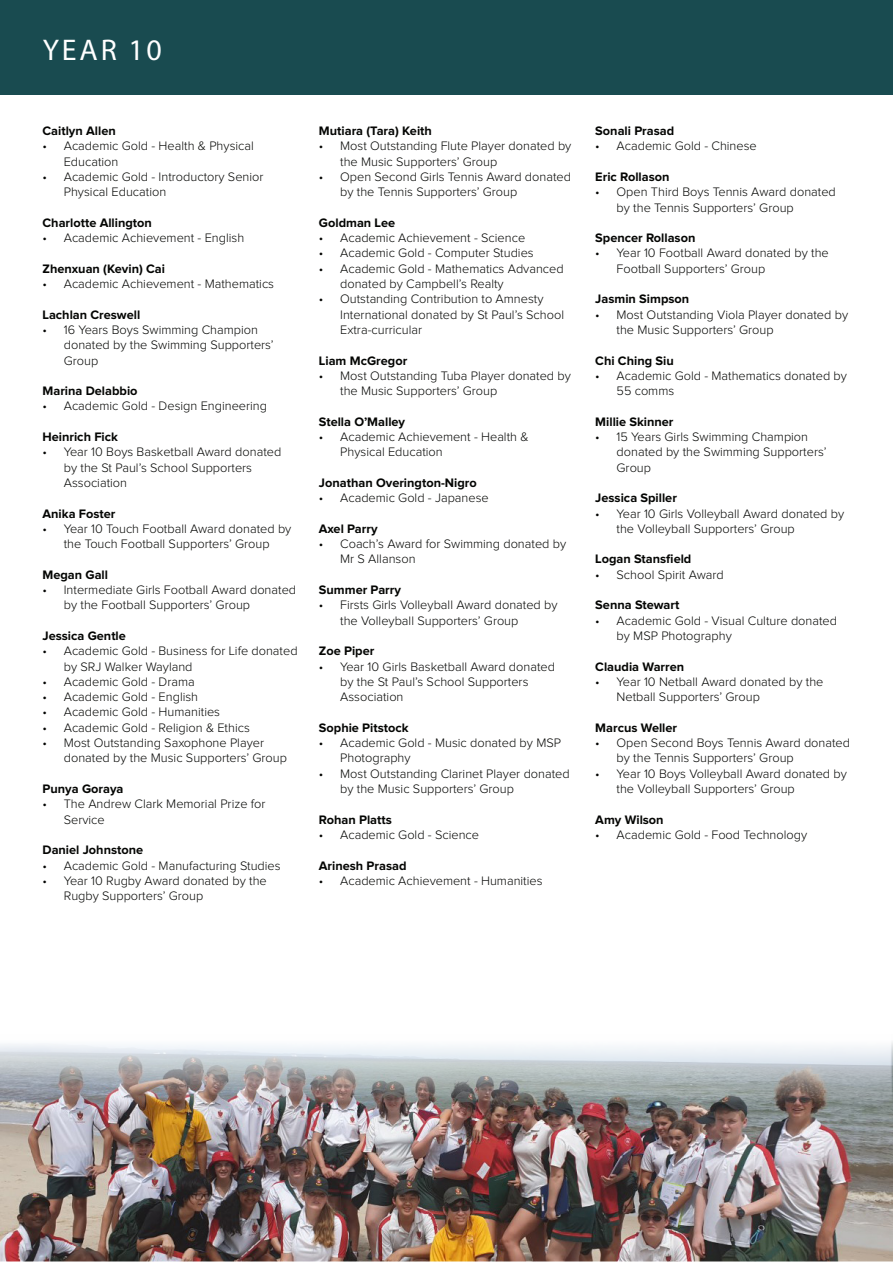
<style>
.page{position:relative;width:893px;height:1263px;background:#fff}
.page>*{position:absolute;margin:0;border:0;box-sizing:border-box;transform-origin:0 0}
.t1{font:30px "Myriad Pro";letter-spacing:.095em;color:#fff}
.Bulletted{font:300 12.75px/15.3px "Proxima Nova";color:#040503}
.Bulletted-2{font:700 12.75px "Proxima Nova";color:#040503}
</style>
<div class="page">
<div style="left:0;top:0;width:893px;height:95px;background:#194b50"></div>
<img style="left:0;top:1042px;width:893px;height:220px">
<p class="t1" style="left:43px;top:31px;width:120px">YEAR 10</p>
<p class="Bulletted-2" style="left:43px;top:125px;width:75px">Caitlyn Allen</p>
<p class="Bulletted" style="left:64px;top:139px;width:192px;text-indent:-21px">• Academic Gold - Health &amp; Physical<br>Education</p>
<p class="Bulletted" style="left:64px;top:170px;width:201px;text-indent:-21px">• Academic Gold - Introductory Senior<br>Physical Education</p>
<p class="Bulletted-2" style="left:43px;top:217px;width:111px">Charlotte Allington</p>
<p class="Bulletted" style="left:43px;top:231px;width:203px">• Academic Achievement - English</p>
<p class="Bulletted-2" style="left:43px;top:263px;width:124px">Zhenxuan (Kevin) Cai</p>
<p class="Bulletted" style="left:43px;top:277px;width:233px">• Academic Achievement - Mathematics</p>
<p class="Bulletted-2" style="left:43px;top:309px;width:99px">Lachlan Creswell</p>
<p class="Bulletted" style="left:64px;top:323px;width:211px;text-indent:-21px">• 16 Years Boys Swimming Champion donated by the Swimming Supporters’<br>Group</p>
<p class="Bulletted-2" style="left:43px;top:385px;width:97px">Marina Delabbio</p>
<p class="Bulletted" style="left:43px;top:399px;width:226px">• Academic Gold - Design Engineering</p>
<p class="Bulletted-2" style="left:43px;top:431px;width:77px">Heinrich Fick</p>
<p class="Bulletted" style="left:64px;top:445px;width:219px;text-indent:-21px">• Year 10 Boys Basketball Award donated by the St Paul’s School Supporters<br>Association</p>
<p class="Bulletted-2" style="left:43px;top:507px;width:75px">Anika Foster</p>
<p class="Bulletted" style="left:43px;top:521px;width:250px;text-align:center">• Year 10 Touch Football Award donated by the Touch Football Supporters’ Group</p>
<p class="Bulletted-2" style="left:43px;top:569px;width:67px">Megan Gall</p>
<p class="Bulletted" style="left:64px;top:583px;width:234px;text-indent:-21px">• Intermediate Girls Football Award donated by the Football Supporters’ Group</p>
<p class="Bulletted-2" style="left:43px;top:630px;width:85px">Jessica Gentle</p>
<p class="Bulletted" style="left:64px;top:644px;width:235px;text-indent:-21px">• Academic Gold - Business for Life donated by SRJ Walker Wayland</p>
<p class="Bulletted" style="left:43px;top:674px;width:154px">• Academic Gold - Drama</p>
<p class="Bulletted" style="left:43px;top:690px;width:157px">• Academic Gold - English</p>
<p class="Bulletted" style="left:43px;top:705px;width:179px">• Academic Gold - Humanities</p>
<p class="Bulletted" style="left:43px;top:720px;width:209px">• Academic Gold - Religion &amp; Ethics</p>
<p class="Bulletted" style="left:64px;top:736px;width:225px;text-indent:-21px">• Most Outstanding Saxophone Player donated by the Music Supporters’ Group</p>
<p class="Bulletted-2" style="left:43px;top:783px;width:82px">Punya Goraya</p>
<p class="Bulletted" style="left:64px;top:797px;width:203px;text-indent:-21px">• The Andrew Clark Memorial Prize for<br>Service</p>
<p class="Bulletted-2" style="left:43px;top:844px;width:102px">Daniel Johnstone</p>
<p class="Bulletted" style="left:43px;top:858px;width:240px">• Academic Gold - Manufacturing Studies</p>
<p class="Bulletted" style="left:64px;top:873px;width:205px;text-indent:-21px">• Year 10 Rugby Award donated by the<br>Rugby Supporters’ Group</p>
<p class="Bulletted-2" style="left:319px;top:125px;width:115px">Mutiara (Tara) Keith</p>
<p class="Bulletted" style="left:340px;top:139px;width:233px;text-indent:-21px">• Most Outstanding Flute Player donated by the Music Supporters’ Group</p>
<p class="Bulletted" style="left:340px;top:170px;width:232px;text-indent:-21px">• Open Second Girls Tennis Award donated by the Tennis Supporters’ Group</p>
<p class="Bulletted-2" style="left:319px;top:217px;width:78px">Goldman Lee</p>
<p class="Bulletted" style="left:319px;top:231px;width:208px">• Academic Achievement - Science</p>
<p class="Bulletted" style="left:319px;top:246px;width:216px">• Academic Gold - Computer Studies</p>
<p class="Bulletted" style="left:340px;top:261px;width:225px;text-indent:-21px">• Academic Gold - Mathematics Advanced donated by Campbell’s Realty</p>
<p class="Bulletted" style="left:340px;top:292px;width:225px;text-indent:-21px">• Outstanding Contribution to Amnesty<br>International donated by St Paul’s School<br>Extra-curricular</p>
<p class="Bulletted-2" style="left:319px;top:354px;width:90px">Liam McGregor</p>
<p class="Bulletted" style="left:340px;top:368px;width:232px;text-indent:-21px">• Most Outstanding Tuba Player donated by the Music Supporters’ Group</p>
<p class="Bulletted-2" style="left:319px;top:416px;width:88px">Stella O’Malley</p>
<p class="Bulletted" style="left:340px;top:430px;width:190px;text-indent:-21px">• Academic Achievement - Health &amp;<br>Physical Education</p>
<p class="Bulletted-2" style="left:319px;top:477px;width:159px">Jonathan Overington-Nigro</p>
<p class="Bulletted" style="left:319px;top:491px;width:171px">• Academic Gold - Japanese</p>
<p class="Bulletted-2" style="left:319px;top:523px;width:60px">Axel Parry</p>
<p class="Bulletted" style="left:340px;top:537px;width:228px;text-indent:-21px">• Coach’s Award for Swimming donated by<br>Mr S Allanson</p>
<p class="Bulletted-2" style="left:319px;top:584px;width:84px">Summer Parry</p>
<p class="Bulletted" style="left:340px;top:598px;width:219px;text-indent:-21px">• Firsts Girls Volleyball Award donated by the Volleyball Supporters’ Group</p>
<p class="Bulletted-2" style="left:319px;top:645px;width:57px">Zoe Piper</p>
<p class="Bulletted" style="left:340px;top:659px;width:216px;text-indent:-21px">• Year 10 Girls Basketball Award donated by the St Paul’s School Supporters<br>Association</p>
<p class="Bulletted-2" style="left:319px;top:722px;width:91px">Sophie Pitstock</p>
<p class="Bulletted" style="left:340px;top:736px;width:222px;text-indent:-21px">• Academic Gold - Music donated by MSP<br>Photography</p>
<p class="Bulletted" style="left:340px;top:766px;width:231px;text-indent:-21px">• Most Outstanding Clarinet Player donated by the Music Supporters’ Group</p>
<p class="Bulletted-2" style="left:319px;top:813px;width:74px">Rohan Platts</p>
<p class="Bulletted" style="left:319px;top:827px;width:162px">• Academic Gold - Science</p>
<p class="Bulletted-2" style="left:319px;top:859px;width:89px">Arinesh Prasad</p>
<p class="Bulletted" style="left:319px;top:873px;width:225px">• Academic Achievement - Humanities</p>
<p class="Bulletted-2" style="left:595px;top:125px;width:80px">Sonali Prasad</p>
<p class="Bulletted" style="left:595px;top:139px;width:163px">• Academic Gold - Chinese</p>
<p class="Bulletted-2" style="left:595px;top:171px;width:76px">Eric Rollason</p>
<p class="Bulletted" style="left:617px;top:185px;width:221px;text-indent:-21px">• Open Third Boys Tennis Award donated by the Tennis Supporters’ Group</p>
<p class="Bulletted-2" style="left:595px;top:232px;width:102px">Spencer Rollason</p>
<p class="Bulletted" style="left:617px;top:246px;width:214px;text-indent:-21px">• Year 10 Football Award donated by the<br>Football Supporters’ Group</p>
<p class="Bulletted-2" style="left:595px;top:293px;width:95px">Jasmin Simpson</p>
<p class="Bulletted" style="left:617px;top:307px;width:233px;text-indent:-21px">• Most Outstanding Viola Player donated by the Music Supporters’ Group</p>
<p class="Bulletted-2" style="left:595px;top:354px;width:80px">Chi Ching Siu</p>
<p class="Bulletted" style="left:617px;top:368px;width:232px;text-indent:-21px">• Academic Gold - Mathematics donated by<br>55 comms</p>
<p class="Bulletted-2" style="left:595px;top:416px;width:80px">Millie Skinner</p>
<p class="Bulletted" style="left:617px;top:430px;width:211px;text-indent:-21px">• 15 Years Girls Swimming Champion donated by the Swimming Supporters’<br>Group</p>
<p class="Bulletted-2" style="left:595px;top:492px;width:83px">Jessica Spiller</p>
<p class="Bulletted" style="left:617px;top:506px;width:229px;text-indent:-21px">• Year 10 Girls Volleyball Award donated by the Volleyball Supporters’ Group</p>
<p class="Bulletted-2" style="left:595px;top:553px;width:98px">Logan Stansfield</p>
<p class="Bulletted" style="left:595px;top:567px;width:130px">• School Spirit Award</p>
<p class="Bulletted-2" style="left:595px;top:599px;width:86px">Senna Stewart</p>
<p class="Bulletted" style="left:617px;top:613px;width:222px;text-indent:-21px">• Academic Gold - Visual Culture donated by MSP Photography</p>
<p class="Bulletted-2" style="left:595px;top:660px;width:90px">Claudia Warren</p>
<p class="Bulletted" style="left:617px;top:674px;width:208px;text-indent:-21px">• Year 10 Netball Award donated by the<br>Netball Supporters’ Group</p>
<p class="Bulletted-2" style="left:595px;top:722px;width:83px">Marcus Weller</p>
<p class="Bulletted" style="left:617px;top:736px;width:235px;text-indent:-21px">• Open Second Boys Tennis Award donated by the Tennis Supporters’ Group</p>
<p class="Bulletted" style="left:617px;top:766px;width:232px;text-indent:-21px">• Year 10 Boys Volleyball Award donated by the Volleyball Supporters’ Group</p>
<p class="Bulletted-2" style="left:595px;top:813px;width:70px">Amy Wilson</p>
<p class="Bulletted" style="left:595px;top:827px;width:213px">• Academic Gold - Food Technology</p>
</div>
